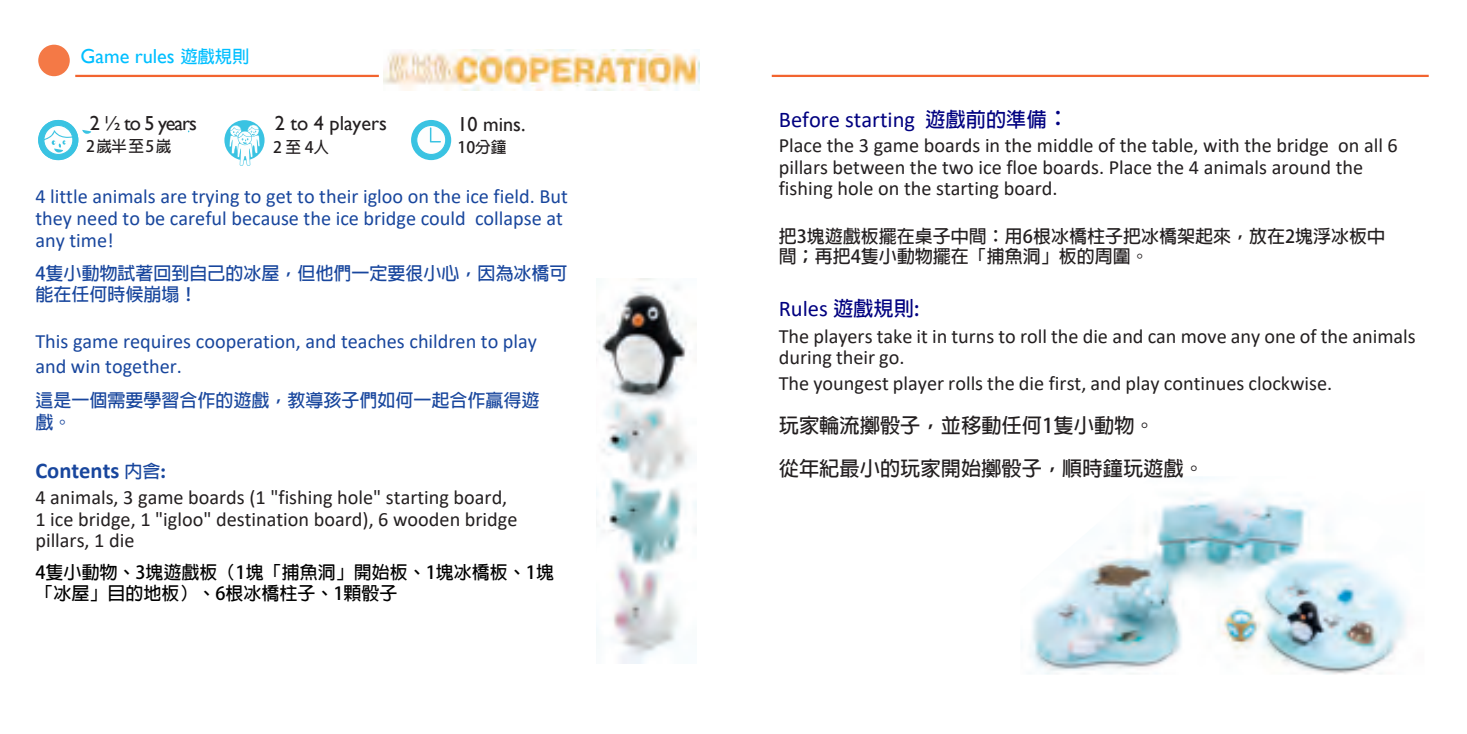
<style>
.page{position:relative;width:1467px;height:734px;background:#fff}
.page>*{position:absolute;margin:0;border:0;box-sizing:border-box;transform-origin:0 0}
.t1{font:22.5px "Calibri";color:#000080}
.t2{font:700 22.5px "Calibri";color:#18469d}
.t3{font:20.25px/21.4px "Calibri";color:#231f20}
.t4{font:20.25px/22.3px "Calibri";color:#18469d}
.t5{font:20.25px "Gill Sans";letter-spacing:-.005em;color:#231f20}
.t6{font:20.25px "Gill Sans";letter-spacing:-.005em;color:#00bfff}
.t7{font:700 18px/21.6px "Adobe Fan Heiti Std";color:#18469d}
.t8{font:700 18px/19.8px "Adobe Fan Heiti Std";color:#231f20}
.t9{font:700 18px/21.6px "Adobe Fan Heiti Std";color:#000}
.t10{font:700 15.75px "Adobe Fan Heiti Std";letter-spacing:-.005em;color:#231f20}
.s1{font-family:"Adobe Fan Heiti Std";font-weight:700;font-size:17.32px}
.s2{font-family:"Adobe Fan Heiti Std";font-size:18px}
.s3{font-family:"Interstate";font-size:18px}
.s4{font-family:"Adobe Fan Heiti Std";font-weight:700;font-size:20.25px}
.s5{font-family:"Adobe Fan Heiti Std";font-weight:700}
</style>
<div class="page">
<img style="left:597px;top:278px;width:99px;height:385px">
<img style="left:383px;top:49px;width:317px;height:41px">
<img style="left:1021px;top:477px;width:385px;height:197px">
<hr style="left:772px;top:75px;width:657px;height:2px;background:#f2642f">
<div style="left:38px;top:45px;width:32px;height:31px;background:#f47946;border-radius:50%"></div>
<hr style="left:75px;top:75px;width:304px;height:2px;background:#f2642f">
<svg style="left:82px;top:130px;width:9px;height:4px"></svg>
<svg style="left:224px;top:120px;width:41px;height:40px"></svg>
<svg style="left:229px;top:125px;width:31px;height:41px"></svg>
<div style="left:411px;top:120px;width:40px;height:40px;background:#3ac3e2;border-radius:50%"></div>
<svg style="left:416px;top:125px;width:30px;height:30px"></svg>
<div style="left:38px;top:120px;width:40px;height:40px;background:#3ac3e2;border-radius:50%"></div>
<svg style="left:43px;top:125px;width:30px;height:30px"></svg>
<p class="t6" style="left:81px;top:44px;width:170px">Game rules <span class="s1">遊戲規則</span></p>
<p class="t5" style="left:90px;top:111px;width:109px">2 ½ to 5 years</p>
<p class="t10" style="left:86px;top:137px;width:87px">2 嵗半 至 5 嵗</p>
<p class="t5" style="left:275px;top:111px;width:113px">2 to 4 players</p>
<p class="t10" style="left:273px;top:138px;width:58px">2 至 4人</p>
<p class="t5" style="left:458px;top:112px;width:69px">10 mins.</p>
<p class="t10" style="left:458px;top:137px;width:51px">10分鐘</p>
<p class="t4" style="left:35px;top:184px;width:534px">4 little animals are trying to get to their igloo on the ice field. But they need to be careful because the ice bridge could collapse at any time!</p>
<p class="t7" style="left:35px;top:263px;width:534px">4隻小動物試著回到自己的冰屋，但他們一定要很小心，因為冰橋可能在任何時候崩塌！</p>
<p class="t4" style="left:35px;top:329px;width:503px;line-height:24.3px">This game requires cooperation, and teaches children to play and win together.</p>
<p class="t7" style="left:35px;top:390px;width:505px">這是一個需要學習合作的遊戲，教導孩子們如何一起合作贏得遊戲。</p>
<p class="t2" style="left:35px;top:454px;width:132px">Contents <span class="s2">內含</span><span class="s3">:</span></p>
<p class="t3" style="left:35px;top:486px;width:484px">4 animals, 3 game boards (1 "fishing hole" starting board,<br>1 ice bridge, 1 "igloo" destination board), 6 wooden bridge pillars, 1 die</p>
<p class="t9" style="left:35px;top:561px;width:520px">4隻小動物、3塊遊戲板（1塊「捕魚洞」開始板、1塊冰橋板、1塊「冰屋」目的地板）、6根冰橋柱子、1顆骰子</p>
<p class="t1" style="left:779px;top:104px;width:292px">Before starting <span class="s4">遊戲前的準備</span><span class="s5">：</span></p>
<p class="t3" style="left:779px;top:134px;width:621px">Place the 3 game boards in the middle of the table, with the bridge on all 6 pillars between the two ice floe boards. Place the 4 animals around the fishing hole on the starting board.</p>
<p class="t8" style="left:779px;top:227px;width:608px">把3塊遊戲板擺在桌子中間：用6根冰橋柱子把冰橋架起來，放在2塊浮冰板中間；再把4隻小動物擺在「捕魚洞」板的周圍。</p>
<p class="t1" style="left:779px;top:293px;width:142px">Rules <span class="s4">遊戲規則:</span></p>
<p class="t3" style="left:779px;top:324px;width:638px">The players take it in turns to roll the die and can move any one of the animals during their go.</p>
<p class="t3" style="left:779px;top:360px;width:555px;line-height:43.2px">The youngest player rolls the die first, and play continues clockwise.<span class="s5">玩家輪流擲骰子，並移動任何1隻小動物。<br>從年紀最小的玩家開始擲骰子，順時鐘玩遊戲。</span></p>
</div>
